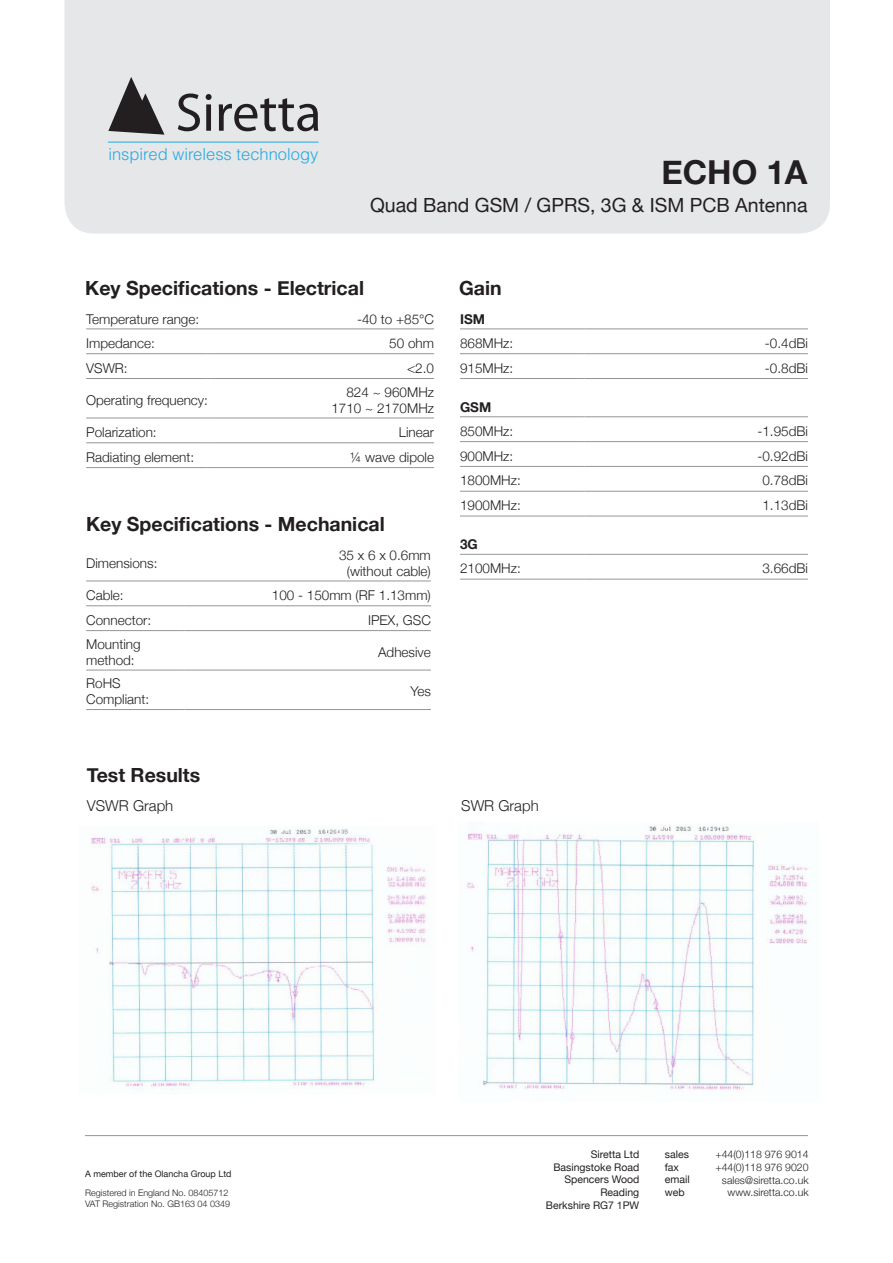
<style>
.page{position:relative;width:893px;height:1263px;background:#fff}
.page>*{position:absolute;margin:0;border:0;box-sizing:border-box;transform-origin:0 0}
.t1{font:700 33px "Helvetica Neue";color:#231f20}
.t2{font:700 19.5px "Helvetica Neue";color:#231f20}
.t3{font:19.5px "Helvetica Neue";color:#231f20}
.t4{font:300 16.5px "Helvetica";color:#24aae1}
.t5{font:300 15px "Helvetica Neue";color:#231f20}
.t6{font:300 13.5px/16.2px "Helvetica Neue";color:#231f20}
.t7{font:700 13.5px "Helvetica Neue";color:#231f20}
.t8{font:10.5px/12.6px "Helvetica Neue";color:#231f20;text-align:right}
.t9{font:300 10.5px/12.6px "Helvetica Neue";color:#231f20;text-align:right}
.t10{font:300 9px/10.8px "Helvetica Neue";color:#231f20}
.t11{font:9px "Helvetica Neue";color:#231f20}
</style>
<div class="page">
<div style="left:65px;top:0;width:765px;height:234px;background:#e6e7e9"></div>
<hr style="left:85px;top:1135px;width:723px;height:1px;background:#939598">
<svg style="left:108px;top:77px;width:56px;height:58px;background:#848384"></svg>
<svg style="left:178px;top:94px;width:22px;height:37px"></svg>
<svg style="left:206px;top:94px;width:6px;height:37px"></svg>
<svg style="left:219px;top:98px;width:99px;height:33px;background:#a09fa1"></svg>
<hr style="left:108px;top:142px;width:210px;height:1px;background:#24aae1">
<hr style="left:86px;top:581px;width:94px;height:1px;background:#939598">
<hr style="left:185px;top:581px;width:246px;height:1px;background:#939598">
<hr style="left:86px;top:605px;width:94px;height:1px;background:#939598">
<hr style="left:185px;top:605px;width:246px;height:1px;background:#939598">
<hr style="left:86px;top:630px;width:94px;height:1px;background:#939598">
<hr style="left:185px;top:630px;width:246px;height:1px;background:#939598">
<hr style="left:86px;top:670px;width:94px;height:1px;background:#939598">
<hr style="left:185px;top:670px;width:246px;height:1px;background:#939598">
<hr style="left:86px;top:709px;width:94px;height:1px;background:#939598">
<hr style="left:185px;top:709px;width:246px;height:1px;background:#939598">
<hr style="left:86px;top:329px;width:120px;height:1px;background:#939598">
<hr style="left:211px;top:329px;width:223px;height:1px;background:#939598">
<hr style="left:86px;top:353px;width:120px;height:1px;background:#939598">
<hr style="left:211px;top:353px;width:223px;height:1px;background:#939598">
<hr style="left:86px;top:378px;width:120px;height:1px;background:#939598">
<hr style="left:211px;top:378px;width:223px;height:1px;background:#939598">
<hr style="left:86px;top:418px;width:120px;height:1px;background:#939598">
<hr style="left:211px;top:418px;width:223px;height:1px;background:#939598">
<hr style="left:86px;top:442px;width:120px;height:1px;background:#939598">
<hr style="left:211px;top:442px;width:223px;height:1px;background:#939598">
<hr style="left:86px;top:467px;width:120px;height:1px;background:#939598">
<hr style="left:211px;top:467px;width:223px;height:1px;background:#939598">
<hr style="left:460px;top:329px;width:120px;height:1px;background:#939598">
<hr style="left:585px;top:329px;width:223px;height:1px;background:#939598">
<hr style="left:460px;top:353px;width:120px;height:1px;background:#939598">
<hr style="left:585px;top:353px;width:223px;height:1px;background:#939598">
<hr style="left:460px;top:378px;width:120px;height:1px;background:#939598">
<hr style="left:585px;top:378px;width:223px;height:1px;background:#939598">
<hr style="left:460px;top:416px;width:120px;height:1px;background:#939598">
<hr style="left:585px;top:416px;width:223px;height:1px;background:#939598">
<hr style="left:460px;top:441px;width:120px;height:1px;background:#939598">
<hr style="left:585px;top:441px;width:223px;height:1px;background:#939598">
<hr style="left:460px;top:466px;width:120px;height:1px;background:#939598">
<hr style="left:585px;top:466px;width:223px;height:1px;background:#939598">
<hr style="left:460px;top:491px;width:120px;height:1px;background:#939598">
<hr style="left:585px;top:491px;width:223px;height:1px;background:#939598">
<hr style="left:460px;top:516px;width:120px;height:1px;background:#939598">
<hr style="left:585px;top:516px;width:223px;height:1px;background:#939598">
<hr style="left:460px;top:554px;width:120px;height:1px;background:#939598">
<hr style="left:585px;top:554px;width:223px;height:1px;background:#939598">
<hr style="left:460px;top:579px;width:120px;height:1px;background:#939598">
<hr style="left:585px;top:579px;width:223px;height:1px;background:#939598">
<img style="left:91px;top:829px;width:338px;height:261px">
<img style="left:467px;top:825px;width:341px;height:265px">
<p class="t4" style="left:108px;top:141px;width:212px">inspired wireless technology</p>
<h1 class="t1" style="left:661px;top:151px;width:148px">ECHO 1A</h1>
<h2 class="t3" style="left:370px;top:193px;width:439px">Quad Band GSM / GPRS, 3G &amp; ISM PCB Antenna</h2>
<p class="t2" style="left:85px;top:276px;width:280px">Key Specifications - Electrical</p>
<p class="t6" style="left:86px;top:311px;width:115px">Temperature range:</p>
<p class="t6" style="left:357px;top:311px;width:79px">-40 to +85°C</p>
<p class="t6" style="left:86px;top:335px;width:70px">Impedance:</p>
<p class="t6" style="left:389px;top:335px;width:46px">50 ohm</p>
<p class="t6" style="left:86px;top:359px;width:43px">VSWR:</p>
<p class="t6" style="left:407px;top:359px;width:28px">&lt;2.0</p>
<p class="t6" style="left:86px;top:392px;width:123px">Operating frequency:</p>
<p class="t6" style="left:346px;top:383px;width:89px">824 ~ 960MHz</p>
<p class="t6" style="left:331px;top:400px;width:104px">1710 ~ 2170MHz</p>
<p class="t6" style="left:86px;top:424px;width:72px">Polarization:</p>
<p class="t6" style="left:399px;top:424px;width:37px">Linear</p>
<p class="t6" style="left:86px;top:448px;width:110px">Radiating element:</p>
<p class="t6" style="left:350px;top:448px;width:86px">¼ wave dipole</p>
<p class="t2" style="left:86px;top:512px;width:300px">Key Specifications - Mechanical</p>
<p class="t6" style="left:86px;top:555px;width:73px">Dimensions:</p>
<p class="t6" style="left:339px;top:546px;width:93px">35 x 6 x 0.6mm</p>
<p class="t6" style="left:347px;top:563px;width:86px">(without cable)</p>
<p class="t6" style="left:86px;top:587px;width:39px">Cable:</p>
<p class="t6" style="left:272px;top:587px;width:161px">100 - 150mm (RF 1.13mm)</p>
<p class="t6" style="left:86px;top:611px;width:67px">Connector:</p>
<p class="t6" style="left:368px;top:611px;width:64px">IPEX, GSC</p>
<p class="t6" style="left:86px;top:636px;width:56px">Mounting method:</p>
<p class="t6" style="left:378px;top:644px;width:54px">Adhesive</p>
<p class="t6" style="left:86px;top:675px;width:65px">RoHS<br>Compliant:</p>
<p class="t6" style="left:410px;top:683px;width:22px">Yes</p>
<p class="t2" style="left:459px;top:276px;width:44px">Gain</p>
<p class="t7" style="left:460px;top:311px;width:26px">ISM</p>
<p class="t6" style="left:460px;top:335px;width:55px">868MHz:</p>
<p class="t6" style="left:765px;top:335px;width:45px">-0.4dBi</p>
<p class="t6" style="left:460px;top:359px;width:55px">915MHz:</p>
<p class="t6" style="left:765px;top:359px;width:45px">-0.8dBi</p>
<p class="t7" style="left:460px;top:398px;width:33px">GSM</p>
<p class="t6" style="left:460px;top:422px;width:55px">850MHz:</p>
<p class="t6" style="left:757px;top:422px;width:52px">-1.95dBi</p>
<p class="t6" style="left:460px;top:447px;width:55px">900MHz:</p>
<p class="t6" style="left:757px;top:447px;width:52px">-0.92dBi</p>
<p class="t6" style="left:460px;top:472px;width:62px">1800MHz:</p>
<p class="t6" style="left:762px;top:472px;width:47px">0.78dBi</p>
<p class="t6" style="left:460px;top:497px;width:62px">1900MHz:</p>
<p class="t6" style="left:762px;top:497px;width:47px">1.13dBi</p>
<p class="t7" style="left:460px;top:536px;width:19px">3G</p>
<p class="t6" style="left:460px;top:560px;width:62px">2100MHz:</p>
<p class="t6" style="left:762px;top:560px;width:47px">3.66dBi</p>
<p class="t2" style="left:87px;top:763px;width:115px">Test Results</p>
<p class="t5" style="left:87px;top:796px;width:88px">VSWR Graph</p>
<p class="t5" style="left:461px;top:796px;width:79px">SWR Graph</p>
<p class="t11" style="left:85px;top:1168px;width:148px">A member of the Olancha Group Ltd</p>
<p class="t10" style="left:85px;top:1188px;width:146px">Registered in England No. 08405712<br>VAT Registration No. GB163 04 0349</p>
<p class="t8" style="left:546px;top:1148px;width:95px">Siretta Ltd<br>Basingstoke Road<br>Spencers Wood<br>Reading<br>Berkshire RG7 1PW</p>
<p class="t8" style="left:665px;top:1148px;width:26px;text-align:left">sales fax email web</p>
<p class="t9" style="left:715px;top:1148px;width:95px">+44(0)118 976 9014 +44(0)118 976 9020 sales@siretta.co.uk www.siretta.co.uk</p>
</div>
